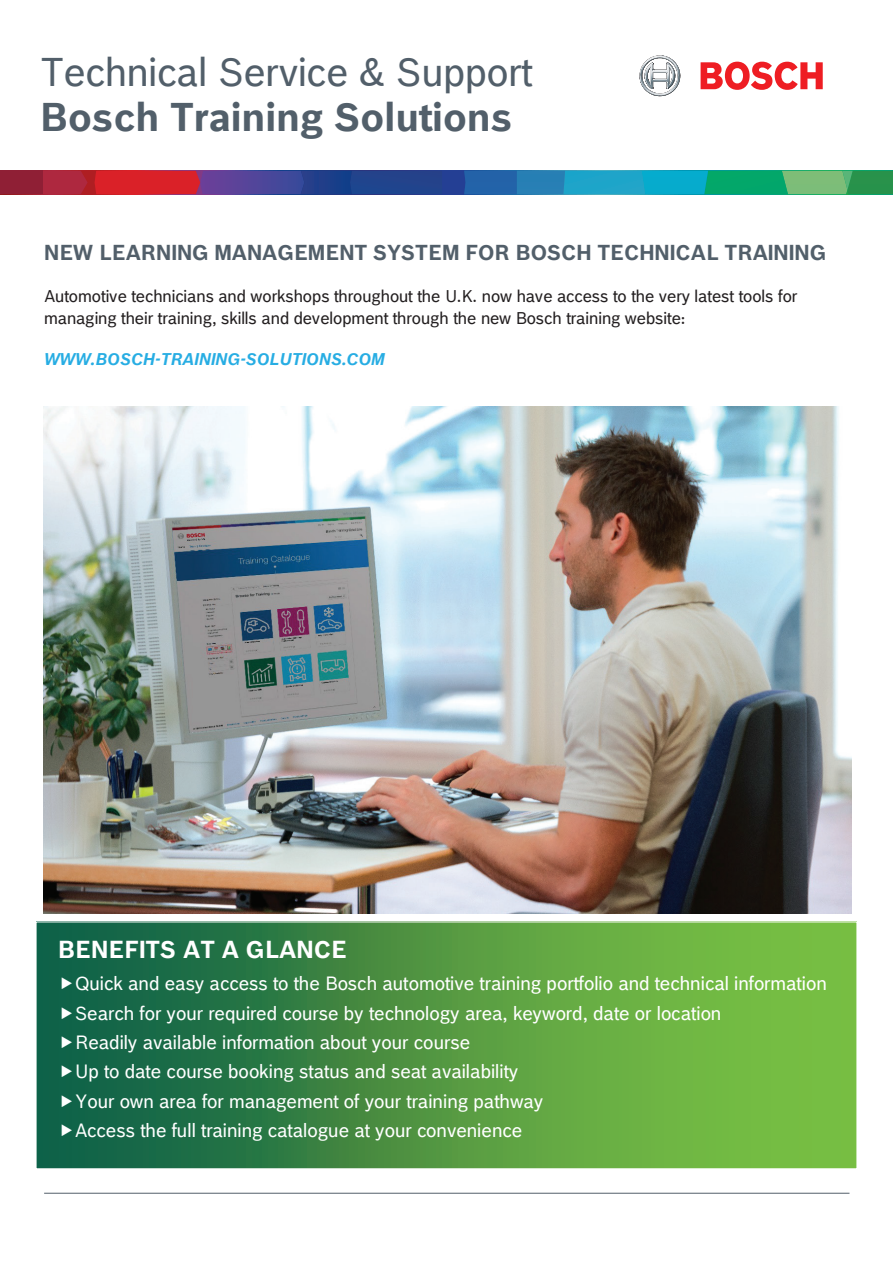
<style>
.page{position:relative;width:893px;height:1264px;background:#fff}
.page>*{position:absolute;margin:0;border:0;box-sizing:border-box;transform-origin:0 0}
.t1{font:39px "Bosch Office Sans";color:#525f6a}
.t2{font:700 39px "Bosch Office Sans";color:#525f6a}
.t3{font:700 24px "Bosch Office Sans";color:#fff}
.t4{font:700 21px "Bosch Office Sans";letter-spacing:-.005em;color:#525f6a}
.t5{font:18.75px/29.2px "Bosch Office Sans";color:#fff}
.t6{font:16.5px/21.8px "Bosch Office Sans";color:#231f20}
.t7{font:italic 700 16.5px "Bosch Office Sans";letter-spacing:-.005em;color:#27ade3}
.s1{font-style:inherit}
</style>
<div class="page">
<hr style="left:44px;top:1192px;width:805px;height:1px;background:#525f6a">
<svg style="left:36px;top:921px;width:821px;height:248px;background:#4c9545"></svg>
<img style="left:44px;top:406px;width:807px;height:507px">
<div style="left:0;top:165px;width:893px;height:36px;background:linear-gradient(to right,#fff,#fff)"></div>
<div style="left:0;top:171px;width:42px;height:23px;background:#8f1f35"></div>
<svg style="left:42px;top:171px;width:851px;height:23px;background:#486982"></svg>
<svg style="left:639px;top:55px;width:41px;height:41px"></svg>
<svg style="left:700px;top:62px;width:122px;height:28px"></svg>
<svg style="left:62px;top:977px;width:10px;height:12px"></svg>
<svg style="left:62px;top:1006px;width:10px;height:12px"></svg>
<svg style="left:62px;top:1035px;width:10px;height:12px"></svg>
<svg style="left:62px;top:1065px;width:10px;height:11px"></svg>
<svg style="left:62px;top:1094px;width:10px;height:12px"></svg>
<svg style="left:62px;top:1123px;width:10px;height:12px"></svg>
<h1 class="t1" style="left:40px;top:42px;width:494px">Technical Service &amp; Support</h1>
<h1 class="t2" style="left:40px;top:86px;width:474px">Bosch Training Solutions</h1>
<p class="t4" style="left:44px;top:236px;width:783px">NEW LEARNING MANAGEMENT SYSTEM FOR BOSCH TECHNICAL TRAINING</p>
<p class="t6" style="left:44px;top:284px;width:754px">Automotive technicians and workshops throughout the U.K. now have access to the very latest tools for managing their training, skills and development through the new Bosch training website:</p>
<p class="t7" style="left:44px;top:346px;width:342px">WWW.BOSCH-TRAINING-SOLUTIONS.<span class="s1">COM</span></p>
<p class="t3" style="left:58px;top:929px;width:291px">BENEFITS AT A GLANCE</p>
<p class="t5" style="left:75px;top:967px;width:753px">Quick and easy access to the Bosch automotive training portfolio and technical information Search for your required course by technology area, keyword, date or location<br>Readily available information about your course<br>Up to date course booking status and seat availability<br>Your own area for management of your training pathway<br>Access the full training catalogue at your convenience</p>
</div>
